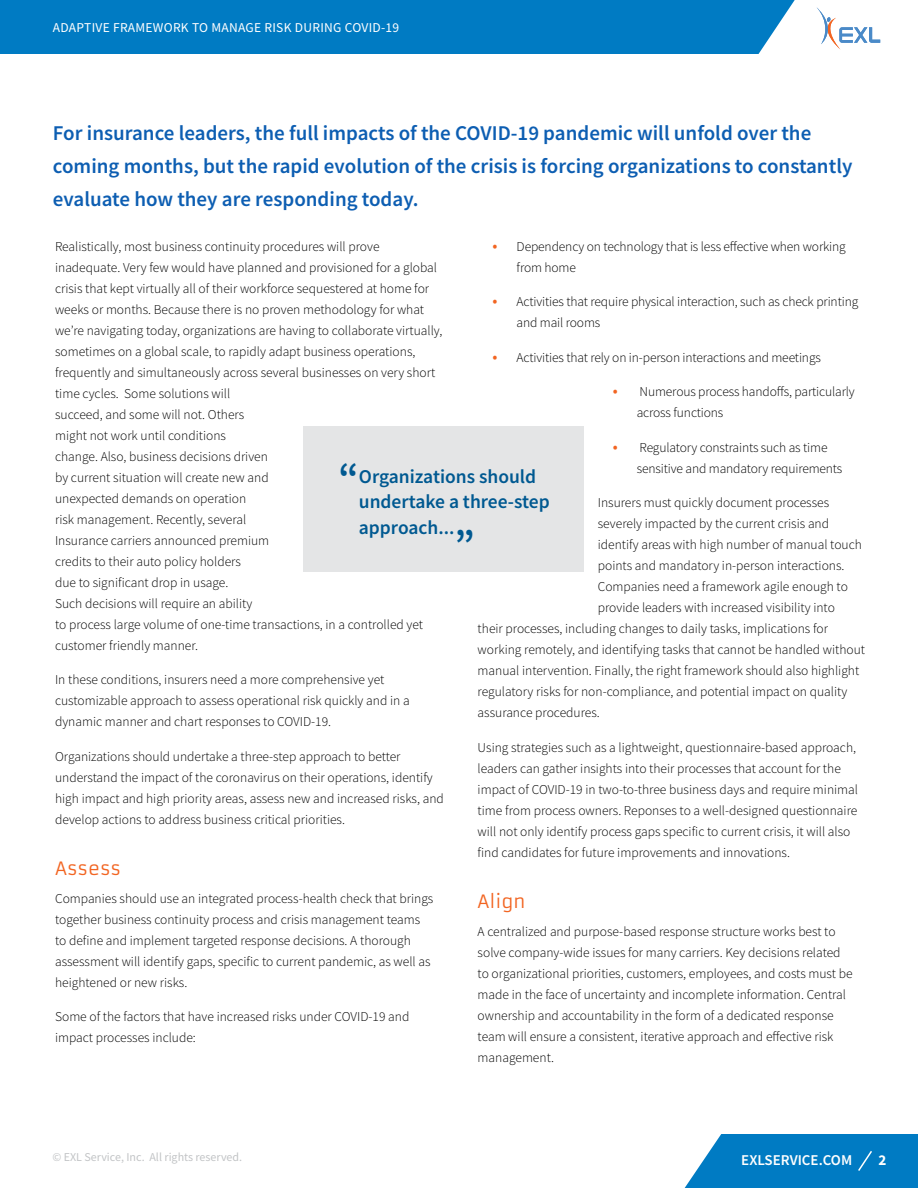
<style>
.page{position:relative;width:918px;height:1188px;background:#fff}
.page>*{position:absolute;margin:0;border:0;box-sizing:border-box;transform-origin:0 0}
.t1{font:600 42px "Source Sans Pro";color:#005991}
.t2{font:600 21px/33px "Source Sans Pro";color:#0d5eb2}
.t3{font:600 19.5px/25.5px "Source Sans Pro";color:#005991}
.t4{font:18px "Armata";color:#f26522}
.t5{font:600 15px "Source Sans Pro";color:#fff}
.t6{font:700 15px "Source Sans Pro";color:#fff}
.t7{font:300 13.5px/21px "Source Sans Pro";color:#000}
.t8{font:13.5px "Source Sans Pro";letter-spacing:.02em;color:#fff}
.t9{font:12px "Source Sans Pro";color:#c2c4c6}
.s1{font-weight:400;font-size:16.5px;color:#f26522}
.s2{font-size:42px}
</style>
<div class="page">
<div style="left:0;top:0;width:795px;height:54px;background:#007bc3"></div>
<svg style="left:816px;top:7px;width:64px;height:43px"></svg>
<div style="left:304px;top:426px;width:280px;height:146px;background:#e4e5e6"></div>
<svg style="left:684px;top:1134px;width:234px;height:54px;background:#1686c8"></svg>
<p class="t8" style="left:53px;top:19px;width:348px">ADAPTIVE FRAMEWORK TO MANAGE RISK DURING COVID-19</p>
<h2 class="t2" style="left:53px;top:116px;width:801px">For insurance leaders, the full impacts of the COVID-19 pandemic will unfold over the coming months, but the rapid evolution of the crisis is forcing organizations to constantly evaluate how they are responding today.</h2>
<p class="t7" style="left:517px;top:236px;width:331px;text-indent:-24px"><span class="s1">•</span> Dependency on technology that is less effective when working from home</p>
<p class="t7" style="left:517px;top:291px;width:343px;text-indent:-24px"><span class="s1">•</span> Activities that require physical interaction, such as check printing and mail rooms</p>
<p class="t7" style="left:493px;top:347px;width:330px"><span class="s1">•</span> Activities that rely on in-person interactions and meetings</p>
<p class="t7" style="left:637px;top:381px;width:219px;text-indent:-24px"><span class="s1">•</span> Numerous process handoffs, particularly across functions</p>
<p class="t7" style="left:637px;top:437px;width:207px;text-indent:-24px"><span class="s1">•</span> Regulatory constraints such as time sensitive and mandatory requirements</p>
<p class="t7" style="left:598px;top:492px;width:233px">Insurers must quickly document processes</p>
<p class="t7" style="left:598px;top:513px;width:233px">severely impacted by the current crisis and</p>
<p class="t7" style="left:598px;top:534px;width:266px">identify areas with high number of manual touch</p>
<p class="t7" style="left:598px;top:555px;width:248px">points and mandatory in-person interactions.</p>
<p class="t7" style="left:598px;top:576px;width:252px">Companies need a framework agile enough to</p>
<p class="t7" style="left:598px;top:597px;width:239px">provide leaders with increased visibility into</p>
<p class="t7" style="left:478px;top:618px;width:352px">their processes, including changes to daily tasks, implications for</p>
<p class="t7" style="left:478px;top:639px;width:389px">working remotely, and identifying tasks that cannot be handled without</p>
<p class="t7" style="left:478px;top:660px;width:383px">manual intervention. Finally, the right framework should also highlight</p>
<p class="t7" style="left:478px;top:681px;width:371px">regulatory risks for non-compliance, and potential impact on quality</p>
<p class="t7" style="left:478px;top:702px;width:124px">assurance procedures.</p>
<p class="t7" style="left:478px;top:737px;width:382px">Using strategies such as a lightweight, questionnaire-based approach, leaders can gather insights into their processes that account for the impact of COVID-19 in two-to-three business days and require minimal time from process owners. Reponses to a well-designed questionnaire will not only identify process gaps specific to current crisis, it will also find candidates for future improvements and innovations.</p>
<h3 class="t4" style="left:478px;top:890px;width:49px">Align</h3>
<p class="t7" style="left:478px;top:921px;width:376px">A centralized and purpose-based response structure works best to solve company-wide issues for many carriers. Key decisions related to organizational priorities, customers, employees, and costs must be made in the face of uncertainty and incomplete information. Central ownership and accountability in the form of a dedicated response team will ensure a consistent, iterative approach and effective risk management.</p>
<p class="t7" style="left:55px;top:236px;width:389px">Realistically, most business continuity procedures will prove inadequate. Very few would have planned and provisioned for a global crisis that kept virtually all of their workforce sequestered at home for weeks or months. Because there is no proven methodology for what we’re navigating today, organizations are having to collaborate virtually, sometimes on a global scale, to rapidly adapt business operations, frequently and simultaneously across several businesses on very short time cycles. Some solutions will<br>succeed, and some will not. Others<br>might not work until conditions<br>change. Also, business decisions driven<br>by current situation will create new and<br>unexpected demands on operation<br>risk management. Recently, several<br>Insurance carriers announced premium<br>credits to their auto policy holders<br>due to significant drop in usage.<br>Such decisions will require an ability<br>to process large volume of one-time transactions, in a controlled yet customer friendly manner.</p>
<p class="t7" style="left:55px;top:670px;width:356px">In these conditions, insurers need a more comprehensive yet customizable approach to assess operational risk quickly and in a dynamic manner and chart responses to COVID-19.</p>
<p class="t7" style="left:55px;top:746px;width:390px">Organizations should undertake a three-step approach to better understand the impact of the coronavirus on their operations, identify high impact and high priority areas, assess new and increased risks, and develop actions to address business critical priorities.</p>
<h3 class="t4" style="left:55px;top:857px;width:67px">Assess</h3>
<p class="t7" style="left:55px;top:888px;width:380px">Companies should use an integrated process-health check that brings together business continuity process and crisis management teams to define and implement targeted response decisions. A thorough assessment will identify gaps, specific to current pandemic, as well as heightened or new risks.</p>
<p class="t7" style="left:55px;top:1006px;width:356px">Some of the factors that have increased risks under COVID-19 and impact processes include:</p>
<h3 class="t3" style="left:359px;top:463px;width:192px;text-indent:-20px"><span class="s2">“</span>Organizations should undertake a three-step approach...</h3>
<h1 class="t1" style="left:455px;top:518px;width:22px">”</h1>
<p class="t9" style="left:52px;top:1149px;width:191px">© EXL Service, Inc. All rights reserved.</p>
<p class="t5" style="left:741px;top:1150px;width:112px">EXLSERVICE.COM</p>
<p class="t6" style="left:879px;top:1150px;width:9px">2</p>
</div>
